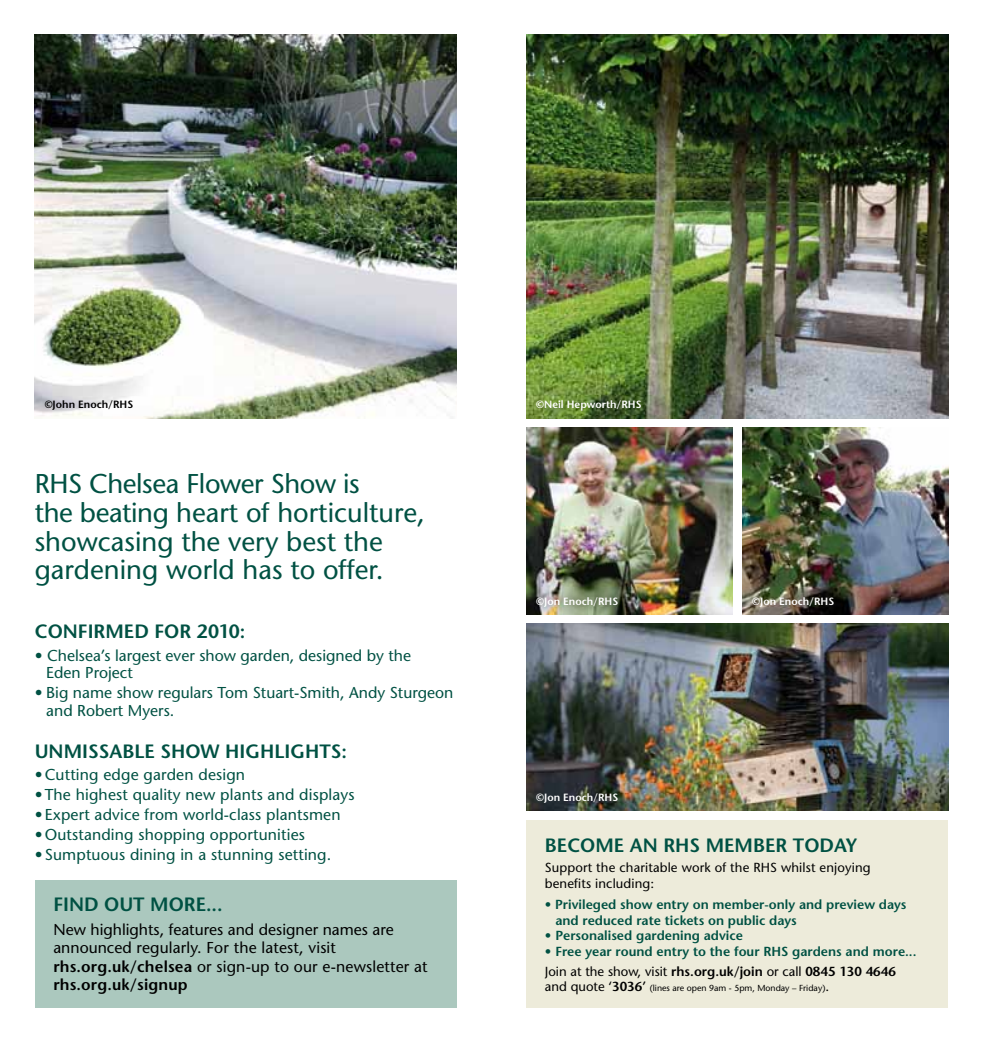
<style>
.page{position:relative;width:983px;height:1042px;background:#fff}
.page>*{position:absolute;margin:0;border:0;box-sizing:border-box;transform-origin:0 0}
.t1{font:27.12px/28.9px "Stone Sans";color:#005143}
.t2{font:600 19.25px "Stone Sans";color:#005143}
.t3{font:15.75px/17.5px "Stone Sans";letter-spacing:.01em;color:#005143}
.t4{font:15.75px/18.4px "Stone Sans";color:#000}
.t5{font:600 13.12px/15.8px "Stone Sans";color:#005143}
.t6{font:13.12px/15.8px "Stone Sans";letter-spacing:.01em;color:#000}
.t7{font:600 10.5px "Stone Sans";color:#fff}
.t8{font:600 10.5px "Stone Sans";color:#000}
.t9{font:8.75px "Stone Sans";color:#000}
.s1{font-weight:600}
.s2{font-weight:400;color:#000}
.s3{color:#000}
.s4{font-size:13.12px}
.s5{font-weight:600;font-size:13.12px}
</style>
<div class="page">
<img style="left:526px;top:624px;width:421px;height:187px">
<div style="left:526px;top:820px;width:421px;height:187px;background:#edebda"></div>
<div style="left:35px;top:880px;width:421px;height:127px;background:#abc8be"></div>
<img style="left:35px;top:35px;width:421px;height:383px">
<img style="left:526px;top:35px;width:421px;height:383px">
<img style="left:742px;top:427px;width:205px;height:187px">
<img style="left:526px;top:427px;width:206px;height:187px">
<div style="left:524px;top:584px;width:102px;height:31px;background:#000;opacity:.25"></div>
<p class="t8" style="left:45px;top:398px;width:90px">©John Enoch/RHS</p>
<p class="t7" style="left:536px;top:398px;width:107px">©Neil Hepworth/RHS</p>
<h1 class="t1" style="left:35px;top:469px;width:391px">RHS Chelsea Flower Show is<br>the beating heart of horticulture, showcasing the very best the gardening world has to offer.</h1>
<p class="t2" style="left:35px;top:620px;width:212px">CONFIRMED FOR 2010:</p>
<p class="t3" style="left:35px;top:646px;width:377px">• Chelsea’s largest ever show garden, designed by the<br>Eden Project</p>
<p class="t3" style="left:46px;top:684px;width:408px;text-indent:-11px">• Big name show regulars Tom Stuart-Smith, Andy Sturgeon and Robert Myers.</p>
<p class="t2" style="left:35px;top:740px;width:314px">UNMISSABLE SHOW HIGHLIGHTS:</p>
<p class="t3" style="left:35px;top:766px;width:212px">• Cutting edge garden design</p>
<p class="t3" style="left:35px;top:786px;width:321px">•The highest quality new plants and displays</p>
<p class="t3" style="left:35px;top:806px;width:307px">• Expert advice from world-class plantsmen</p>
<p class="t3" style="left:35px;top:826px;width:272px">• Outstanding shopping opportunities</p>
<p class="t3" style="left:35px;top:846px;width:298px">• Sumptuous dining in a stunning setting.</p>
<p class="t2" style="left:53px;top:893px;width:12px">find</p>
<p class="t2" style="left:104px;top:893px;width:15px">out</p>
<p class="t2" style="left:150px;top:893px;width:15px">more</p>
<p class="t2" style="left:206px;top:893px;width:18px">...</p>
<p class="t4" style="left:53px;top:920px;width:375px">New highlights, features and designer names are announced regularly. For the latest, visit <span class="s1">rhs.org.uk/chelsea</span> or sign-up to our e-newsletter at <span class="s1">rhs.org.uk/signup</span></p>
<p class="t7" style="left:536px;top:594px;width:83px">©Jon Enoch/RHS</p>
<p class="t7" style="left:752px;top:594px;width:83px">©Jon Enoch/RHS</p>
<p class="t7" style="left:536px;top:791px;width:83px">©Jon Enoch/RHS</p>
<p class="t2" style="left:544px;top:833px;width:27px">Become</p>
<p class="t2" style="left:629px;top:833px;width:108px">an RHS Member</p>
<p class="t2" style="left:792px;top:833px;width:14px">today</p>
<p class="t6" style="left:544px;top:860px;width:327px">Support the charitable work of the RHS whilst enjoying benefits including:</p>
<p class="t5" style="left:555px;top:896px;width:352px;text-indent:-10px">• Privileged show entry on member-only and preview days and reduced rate tickets on public days</p>
<p class="t5" style="left:544px;top:928px;width:199px">• Personalised gardening advice</p>
<p class="t5" style="left:544px;top:941px;width:373px;line-height:19.8px">• Free year round entry to the four RHS gardens and more...<br><span class="s2">Join at the show, visit</span> <span class="s3">rhs.org.uk/join</span> <span class="s2">or call</span> <span class="s3">0845 130 4646</span></p>
<p class="t9" style="left:544px;top:982px;width:286px"><span class="s4">and quote ‘</span><span class="s5">3036’</span> (lines are open 9am - 5pm, Monday – Friday)<span class="s4">.</span></p>
</div>
